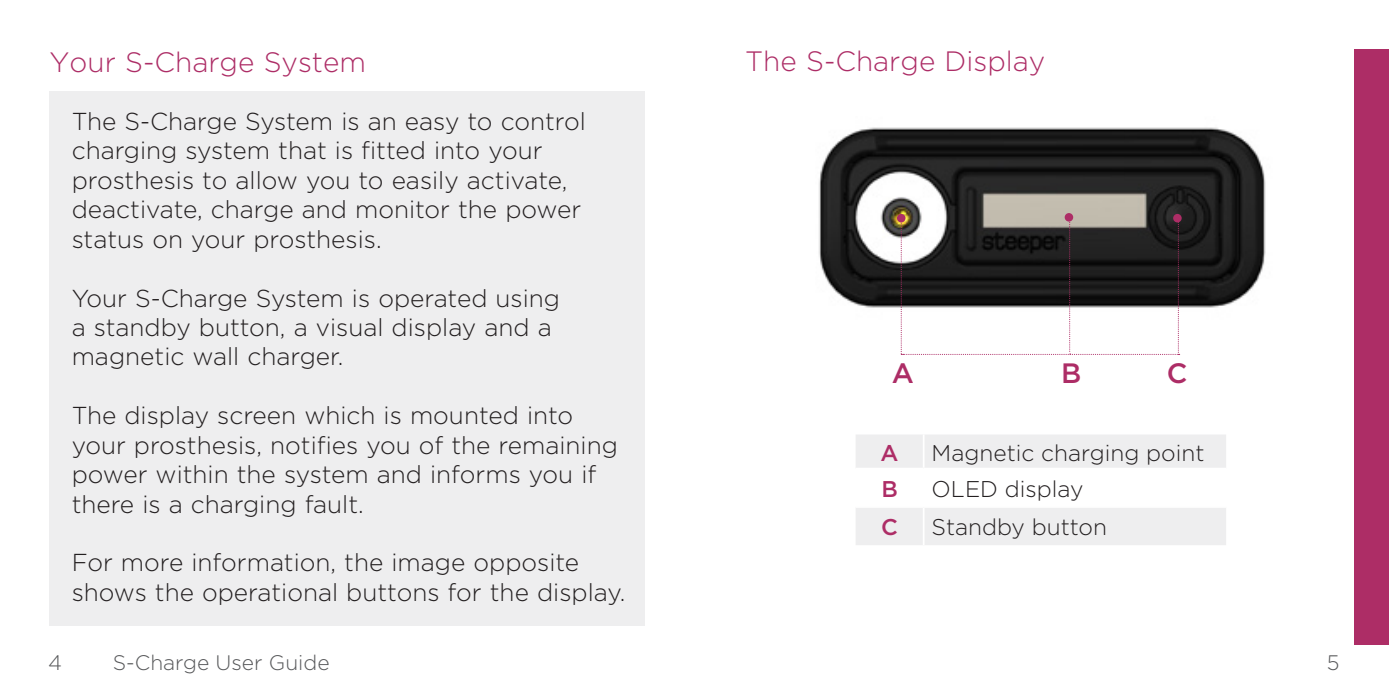
<style>
.page{position:relative;width:1389px;height:695px;background:#fff}
.page>*{position:absolute;margin:0;border:0;box-sizing:border-box;transform-origin:0 0}
.Product_Page_Body_te{font:300 28px "Gotham";color:#ad2d66}
.Product_Page_Body_te-2{font:500 28px "Gotham";color:#ad2d66}
.Product_Page_Body_te-3{font:300 24.5px/29.4px "Gotham";color:#231f20}
.RSLSteeper_Basic{font:300 22.75px "Gotham";color:#231f20}
.RSLSteeper_Basic-2{font:500 22.75px "Gotham";color:#ad2d66}
.t1{font:300 21px "Gotham";color:#57585a}
</style>
<div class="page">
<div style="left:1354px;top:50px;width:35px;height:595px;background:#ad2d66"></div>
<div style="left:50px;top:91px;width:595px;height:534px;background:#eeeeef"></div>
<svg style="left:856px;top:435px;width:370px;height:110px"></svg>
<hr style="left:923px;top:434px;width:2px;height:33px;background:#fff">
<hr style="left:856px;top:467px;width:68px;height:2px;background:#fff">
<hr style="left:924px;top:467px;width:302px;height:2px;background:#fff">
<hr style="left:923px;top:469px;width:2px;height:37px;background:#fff">
<hr style="left:856px;top:506px;width:68px;height:1px;background:#fff">
<hr style="left:924px;top:506px;width:302px;height:1px;background:#fff">
<hr style="left:923px;top:507px;width:2px;height:38px;background:#fff">
<img style="left:819px;top:127px;width:447px;height:202px">
<svg style="left:901px;top:218px;width:279px;height:137px"></svg>
<div style="left:897px;top:214px;width:8px;height:8px;background:#ad2d66;border-radius:50%"></div>
<div style="left:1065px;top:213px;width:8px;height:8px;background:#ad2d66;border-radius:50%"></div>
<div style="left:1173px;top:214px;width:9px;height:8px;background:#ad2d66;border-radius:50%"></div>
<p class="Product_Page_Body_te" style="left:50px;top:44px;width:318px">Your S-Charge System</p>
<p class="Product_Page_Body_te-3" style="left:72px;top:106px;width:516px">The S-Charge System is an easy to control charging system that is fitted into your prosthesis to allow you to easily activate, deactivate, charge and monitor the power status on your prosthesis.</p>
<p class="Product_Page_Body_te-3" style="left:72px;top:282px;width:490px">Your S-Charge System is operated using a standby button, a visual display and a magnetic wall charger.</p>
<p class="Product_Page_Body_te-3" style="left:72px;top:400px;width:548px">The display screen which is mounted into your prosthesis, notifies you of the remaining power within the system and informs you if there is a charging fault.</p>
<p class="Product_Page_Body_te-3" style="left:72px;top:547px;width:555px">For more information, the image opposite shows the operational buttons for the display.</p>
<p class="Product_Page_Body_te" style="left:745px;top:43px;width:302px">The S-Charge Display</p>
<p class="Product_Page_Body_te-2" style="left:892px;top:355px;width:24px">A</p>
<p class="Product_Page_Body_te-2" style="left:1061px;top:355px;width:22px">B</p>
<p class="Product_Page_Body_te-2" style="left:1167px;top:355px;width:22px">C</p>
<p class="RSLSteeper_Basic-2" style="left:881px;top:437px;width:19px">A</p>
<p class="RSLSteeper_Basic" style="left:932px;top:438px;width:274px">Magnetic charging point</p>
<p class="RSLSteeper_Basic-2" style="left:881px;top:474px;width:18px">B</p>
<p class="RSLSteeper_Basic" style="left:932px;top:474px;width:153px">OLED display</p>
<p class="RSLSteeper_Basic-2" style="left:881px;top:512px;width:18px">C</p>
<p class="RSLSteeper_Basic" style="left:932px;top:512px;width:177px">Standby button</p>
<p class="t1" style="left:48px;top:649px;width:15px">4</p>
<p class="t1" style="left:113px;top:649px;width:218px">S-Charge User Guide</p>
<p class="t1" style="left:1327px;top:649px;width:14px">5</p>
</div>
